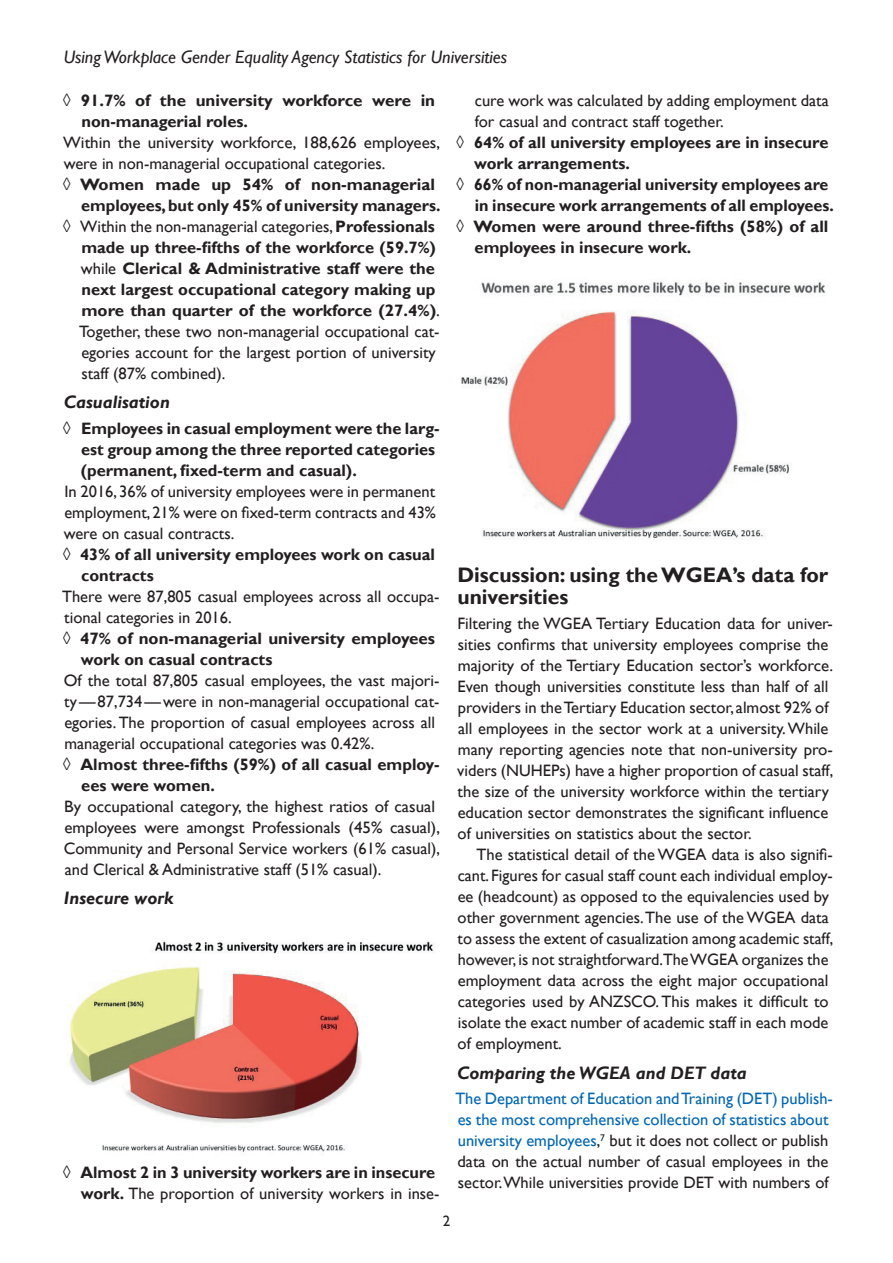
<style>
.page{position:relative;width:893px;height:1263px;background:#fff}
.page>*{position:absolute;margin:0;border:0;box-sizing:border-box;transform-origin:0 0}
.t1{font:700 21px/22.5px "Gill Sans";color:#231f20}
.t2{font:italic 18px "Gill Sans";color:#231f20}
.t3{font:italic 700 18px "Gill Sans";color:#231f20}
.t4{font:16.5px/21px "Gill Sans";color:#231f20}
.t5{font:700 16.5px/21px "Gill Sans";color:#231f20}
.t6{font:15px "Gill Sans";color:#231f20}
.s1{font-weight:400}
.s2{font-weight:700}
.s3{color:#0166b3}
</style>
<div class="page">
<img style="left:66px;top:941px;width:368px;height:211px">
<img style="left:461px;top:281px;width:365px;height:258px">
<p class="t2" style="left:64px;top:47px;width:445px">Using Workplace Gender Equality Agency Statistics for Universities</p>
<p class="t5" style="left:81px;top:90px;width:355px;text-indent:-19px"><span class="s1">◊</span> 91.7% of the university workforce were in non-managerial roles.</p>
<p class="t4" style="left:63px;top:132px;width:378px">Within the university workforce, 188,626 employees,</p>
<p class="t4" style="left:64px;top:153px;width:323px">were in non-managerial occupational categories.</p>
<p class="t5" style="left:63px;top:174px;width:374px"><span class="s1">◊</span> Women made up 54% of non-managerial</p>
<p class="t5" style="left:81px;top:195px;width:361px">employees, but only 45% of university managers.</p>
<p class="t4" style="left:63px;top:216px;width:374px">◊ Within the non-managerial categories, <span class="s2">Professionals</span></p>
<p class="t5" style="left:81px;top:237px;width:356px">made up three-fifths of the workforce (59.7%)</p>
<p class="t5" style="left:81px;top:258px;width:356px"><span class="s1">while</span> Clerical &amp; Administrative staff were the</p>
<p class="t5" style="left:81px;top:279px;width:355px">next largest occupational category making up</p>
<p class="t5" style="left:81px;top:300px;width:360px">more than quarter of the workforce (27.4%)<span class="s1">.</span></p>
<p class="t4" style="left:79px;top:321px;width:362px">Together, these two non-managerial occupational cat-</p>
<p class="t4" style="left:81px;top:342px;width:356px">egories account for the largest portion of university</p>
<p class="t4" style="left:82px;top:363px;width:145px">staff (87% combined).</p>
<p class="t3" style="left:64px;top:392px;width:108px">Casualisation</p>
<p class="t5" style="left:81px;top:418px;width:360px;text-indent:-18px"><span class="s1">◊</span> Employees in casual employment were the larg&shy;est group among the three reported categories (permanent, fixed-term and casual).</p>
<p class="t4" style="left:64px;top:481px;width:372px">In 2016, 36% of university employees were in permanent</p>
<p class="t4" style="left:64px;top:502px;width:373px">employment, 21% were on fixed-term contracts and 43%</p>
<p class="t4" style="left:64px;top:523px;width:172px">were on casual contracts.</p>
<p class="t5" style="left:63px;top:544px;width:374px"><span class="s1">◊</span> 43% of all university employees work on casual</p>
<p class="t5" style="left:81px;top:565px;width:74px">contracts</p>
<p class="t4" style="left:62px;top:586px;width:379px">There were 87,805 casual employees across all occupa-</p>
<p class="t4" style="left:64px;top:607px;width:169px">tional categories in 2016.</p>
<p class="t5" style="left:63px;top:628px;width:374px"><span class="s1">◊</span> 47% of non-managerial university employees</p>
<p class="t5" style="left:81px;top:649px;width:193px">work on casual contracts</p>
<p class="t4" style="left:64px;top:670px;width:377px">Of the total 87,805 casual employees, the vast majori-</p>
<p class="t4" style="left:64px;top:691px;width:377px">ty—87,734—were in non-managerial occupational cat-</p>
<p class="t4" style="left:64px;top:712px;width:372px">egories. The proportion of casual employees across all</p>
<p class="t4" style="left:64px;top:733px;width:311px">managerial occupational categories was 0.42%.</p>
<p class="t5" style="left:63px;top:754px;width:378px"><span class="s1">◊</span> Almost three-fifths (59%) of all casual employ-</p>
<p class="t5" style="left:81px;top:775px;width:135px">ees were women.</p>
<p class="t4" style="left:64px;top:796px;width:378px">By occupational category, the highest ratios of casual employees were amongst Professionals (45% casual), Community and Personal Service workers (61% casual), and Clerical &amp; Administrative staff (51% casual).</p>
<p class="t3" style="left:64px;top:888px;width:111px">Insecure work</p>
<p class="t4" style="left:475px;top:90px;width:355px">cure work was calculated by adding employment data</p>
<p class="t4" style="left:475px;top:111px;width:250px">for casual and contract staff together.</p>
<p class="t5" style="left:456px;top:132px;width:374px"><span class="s1">◊</span> 64% of all university employees are in insecure</p>
<p class="t5" style="left:474px;top:153px;width:157px">work arrangements.</p>
<p class="t5" style="left:456px;top:174px;width:374px"><span class="s1">◊</span> 66% of non-managerial university employees are</p>
<p class="t5" style="left:475px;top:195px;width:360px">in insecure work arrangements of all employees.</p>
<p class="t5" style="left:456px;top:216px;width:374px"><span class="s1">◊</span> Women were around three-fifths (58%) of all</p>
<p class="t5" style="left:475px;top:237px;width:218px">employees in insecure work.</p>
<p class="t1" style="left:457px;top:564px;width:372px">Discussion: using the WGEA’s data for universities</p>
<p class="t4" style="left:457px;top:614px;width:378px">Filtering the WGEA Tertiary Education data for univer&shy;sities confirms that university employees comprise the majority of the Tertiary Education sector’s workforce.<br>Even though universities constitute less than half of all providers in the Tertiary Education sector, almost 92% of all employees in the sector work at a university. While many reporting agencies note that non-university pro&shy;viders (NUHEPs) have a higher proportion of casual staff, the size of the university workforce within the tertiary education sector demonstrates the significant influence of universities on statistics about the sector.</p>
<p class="t4" style="left:458px;top:845px;width:377px;text-indent:19px">The statistical detail of the WGEA data is also signifi&shy;cant. Figures for casual staff count each individual employ&shy;ee (headcount) as opposed to the equivalencies used by other government agencies. The use of the WGEA data to assess the extent of casualization among academic staff, however, is not straightforward.The WGEA organizes the employment data across the eight major occupational categories used by ANZSCO. This makes it difficult to isolate the exact number of academic staff in each mode of employment.</p>
<p class="t3" style="left:457px;top:1062px;width:291px">Comparing the WGEA and DET data</p>
<p class="t4" style="left:455px;top:1088px;width:379px"><span class="s3">The Department of Education and Training (DET) publish&shy;es the most comprehensive collection of statistics about university employees</span>,<sup>7</sup> but it does not collect or publish data on the actual number of casual employees in the sector.While universities provide DET with numbers of</p>
<p class="t5" style="left:63px;top:1162px;width:378px;text-align:right"><span class="s1">◊</span> Almost 2 in 3 university workers are in insecure work. <span class="s1">The proportion of university workers in inse-</span></p>
<p class="t6" style="left:443px;top:1212px;width:9px">2</p>
</div>
